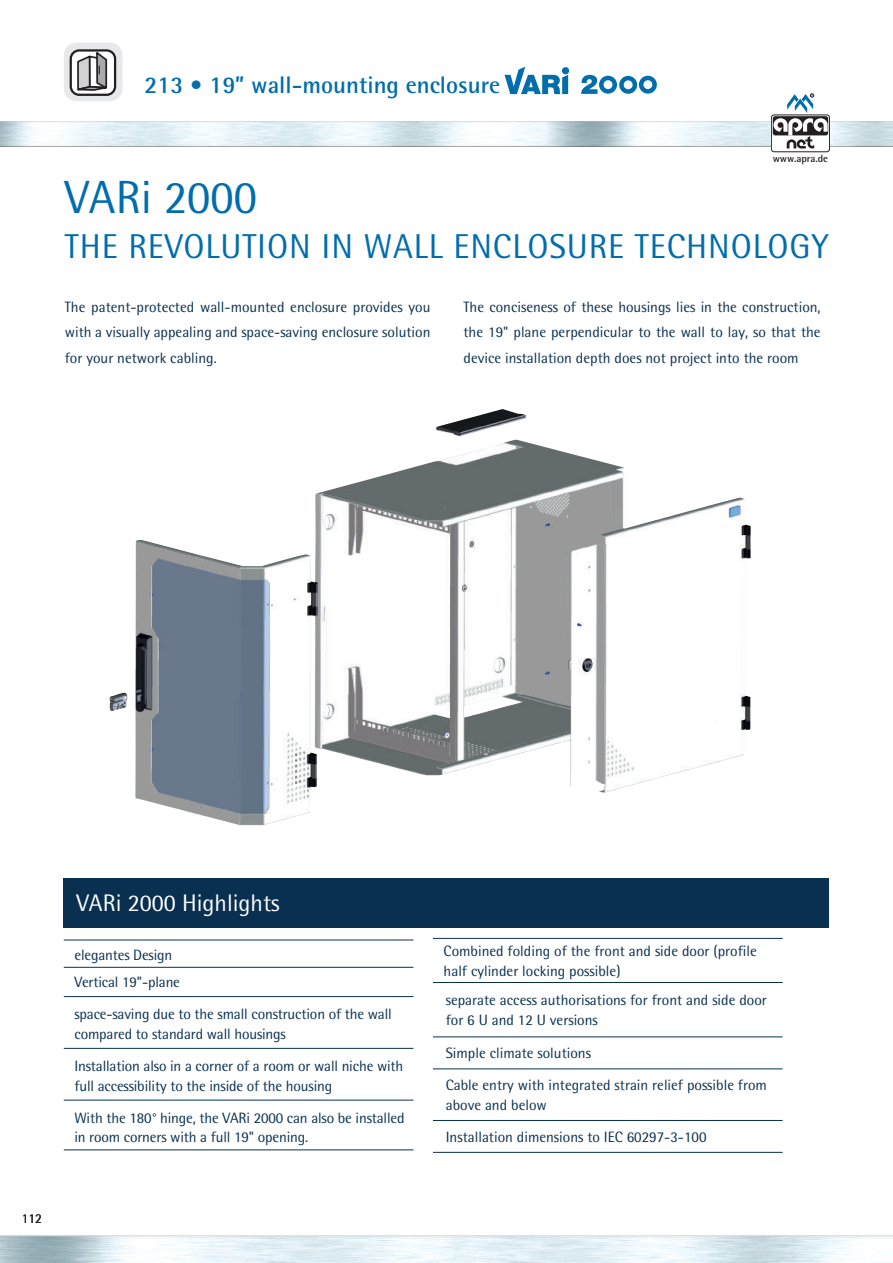
<style>
.page{position:relative;width:893px;height:1263px;background:#fff}
.page>*{position:absolute;margin:0;border:0;box-sizing:border-box;transform-origin:0 0}
.t1{font:46.5px "Agfa Rotis Semisans";color:#006dad}
.t2{font:34.5px "Agfa Rotis Semisans";letter-spacing:.025em;color:#006dad}
.t3{font:700 24px "Rotis Semi Sans Pro Cyr";color:#006dad}
.t4{font:24px "Agfa Rotis Semisans";color:#fff}
.t5{font:15px/19.5px "Agfa Rotis Semisans";color:#093050}
.t6{font:13.5px "Agfa Rotis Semisans";color:#231f20}
.t7{font:700 10.5px "Rotis Semi Sans Pro Cyr";letter-spacing:-.005em;color:#231f20}
</style>
<div class="page">
<img style="left:109px;top:409px;width:642px;height:416px">
<hr style="left:64px;top:940px;width:349px;height:1px;background:#093050">
<hr style="left:64px;top:967px;width:349px;height:1px;background:#093050">
<hr style="left:64px;top:996px;width:349px;height:1px;background:#093050">
<hr style="left:64px;top:1048px;width:349px;height:1px;background:#093050">
<hr style="left:64px;top:1100px;width:349px;height:1px;background:#093050">
<hr style="left:64px;top:1149px;width:349px;height:1px;background:#093050">
<hr style="left:433px;top:938px;width:350px;height:1px;background:#093050">
<hr style="left:433px;top:982px;width:350px;height:1px;background:#093050">
<hr style="left:433px;top:1036px;width:350px;height:1px;background:#093050">
<hr style="left:433px;top:1068px;width:350px;height:1px;background:#093050">
<hr style="left:433px;top:1120px;width:350px;height:1px;background:#093050">
<hr style="left:433px;top:1152px;width:350px;height:1px;background:#093050">
<div style="left:64px;top:878px;width:765px;height:49px;background:#093050"></div>
<div style="left:64px;top:43px;width:58px;height:58px;background:#e7e8e9;border-radius:13px"></div>
<svg style="left:71px;top:50px;width:44px;height:45px"></svg>
<div style="left:70px;top:49px;width:46px;height:47px;border:2px solid #231f20;border-radius:8px"></div>
<svg style="left:69px;top:49px;width:47px;height:43px;background:#aaa9aa"></svg>
<div style="left:771px;top:115px;width:59px;height:37px;background:linear-gradient(to right,#fff,#fff);border-radius:3px"></div>
<div style="left:771px;top:115px;width:59px;height:37px;border:1px solid #231f20;border-radius:3px"></div>
<svg style="left:773px;top:94px;width:55px;height:54px"></svg>
<svg style="left:505px;top:67px;width:63px;height:27px"></svg>
<svg style="left:581px;top:75px;width:76px;height:19px"></svg>
<h3 class="t3" style="left:145px;top:76px;width:357px">213 • 19” wall-mounting enclosure</h3>
<p class="t7" style="left:773px;top:155px;width:57px">www.apra.de</p>
<h1 class="t1" style="left:65px;top:181px;width:194px">VARi 2000</h1>
<h2 class="t2" style="left:65px;top:234px;width:765px">THE REVOLUTION IN WALL ENCLOSURE TECHNOLOGY</h2>
<p class="t5" style="left:65px;top:295px;width:367px;line-height:25.5px;text-align:justify">The patent-protected wall-mounted enclosure provides you with a visually appealing and space-saving enclosure solution for your network cabling.</p>
<p class="t5" style="left:463px;top:295px;width:359px;line-height:25.5px;text-align:justify">The conciseness of these housings lies in the construction, the 19" plane perpendicular to the wall to lay, so that the device installation depth does not project into the room</p>
<p class="t6" style="left:22px;top:1214px;width:22px">112</p>
<h3 class="t4" style="left:77px;top:894px;width:205px">VARi 2000 Highlights</h3>
<p class="t5" style="left:74px;top:942px;width:107px;line-height:27.3px">elegantes Design<br>Vertical 19”-plane</p>
<p class="t5" style="left:74px;top:1006px;width:319px">space-saving due to the small construction of the wall compared to standard wall housings</p>
<p class="t5" style="left:74px;top:1058px;width:330px">Installation also in a corner of a room or wall niche with full accessibility to the inside of the housing</p>
<p class="t5" style="left:74px;top:1109px;width:332px">With the 180° hinge, the VARi 2000 can also be installed in room corners with a full 19" opening.</p>
<p class="t5" style="left:444px;top:943px;width:315px">Combined folding of the front and side door (profile half cylinder locking possible)</p>
<p class="t5" style="left:446px;top:992px;width:323px">separate access authorisations for front and side door for 6 U and 12 U versions</p>
<p class="t5" style="left:446px;top:1038px;width:323px;line-height:32.2px">Simple climate solutions<br>Cable entry with integrated strain relief possible from</p>
<p class="t5" style="left:446px;top:1090px;width:262px;line-height:32px">above and below<br>Installation dimensions to IEC 60297-3-100</p>
</div>
